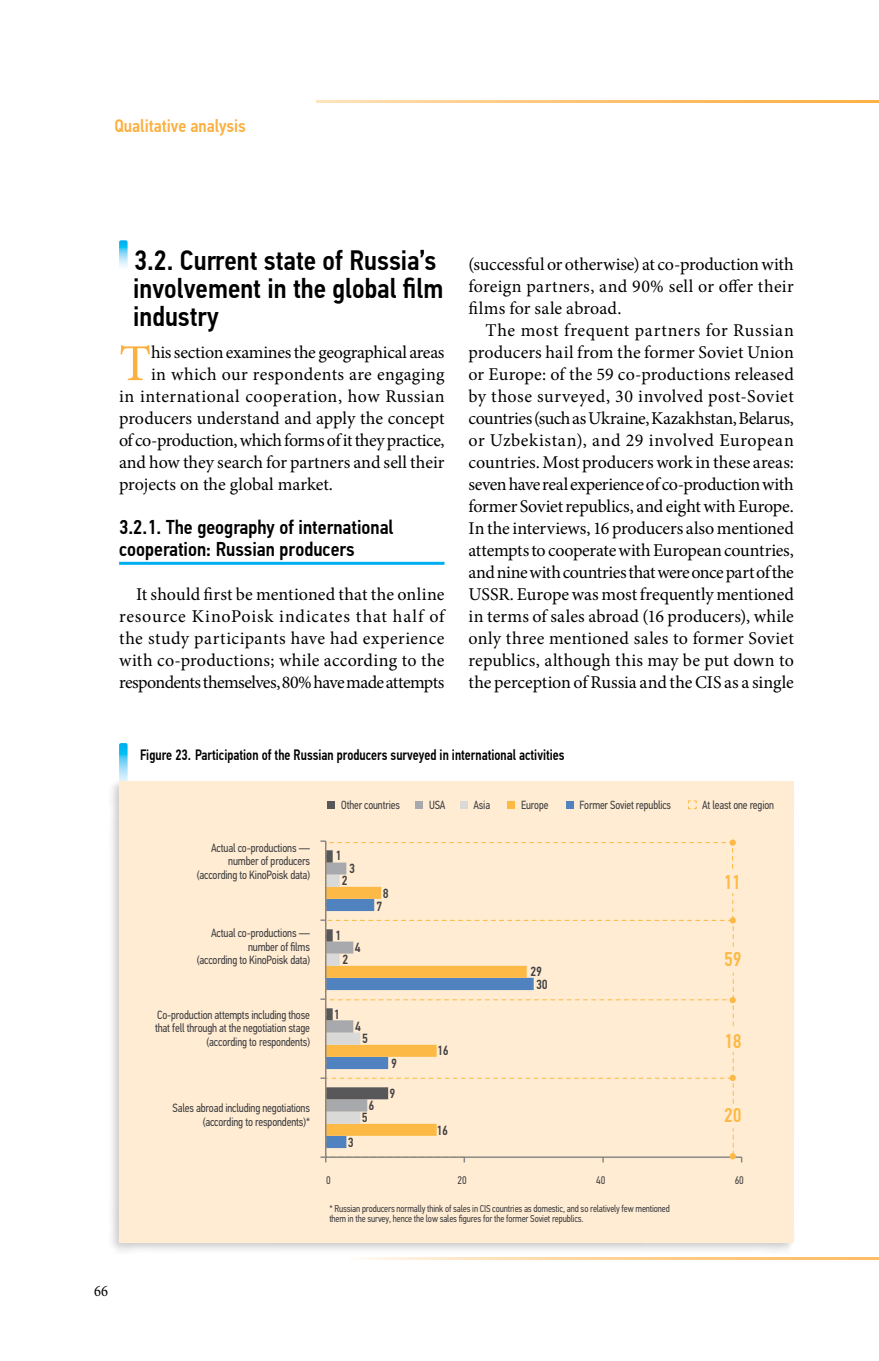
<style>
.page{position:relative;width:879px;height:1361px;background:#fff}
.page>*{position:absolute;margin:0;border:0;box-sizing:border-box;transform-origin:0 0}
.t1{font:51.8px "Minion Pro";color:#fbb040}
.t2{font:500 28px/28px "PF Din Text Cond Pro";color:#000}
.t3{font:500 20px/22px "PF Din Text Cond Pro";color:#000}
.t4{font:500 20px "PF Din Text Cond Pro";letter-spacing:-.015em;color:#fdb945;scale:.95 1}
.t5{font:18px/22px "Minion Pro";color:#000;text-align:justify}
.t6{font:18px "Minion Pro";letter-spacing:-.025em;color:#000}
.t7{font:18px "Minion Pro";letter-spacing:.03em;color:#000}
.t8{font:18px "Minion Pro";letter-spacing:.02em;color:#000}
.t9{font:500 18px "PF Din Text Cond Pro";color:#fbb040}
.t10{font:16px "Minion Pro";color:#000;scale:.9 1}
.t11{font:500 15px "PF Din Text Cond Pro";color:#000;scale:.9 1}
.t12{font:500 13.4px "PF Din Text Cond Pro";letter-spacing:-.015em;color:#414042;scale:.95 1}
.t13{font:12px/13.6px "PF Din Text Cond Pro";letter-spacing:-.015em;color:#414042;text-align:right;scale:.95 1}
.t14{font:11.8px "PF Din Text Cond Pro";letter-spacing:-.015em;color:#414042;scale:.95 1}
.t15{font:11.2px "PF Din Text Cond Pro";color:#414042;scale:.95 1}
.t16{font:10px/10px "PF Din Text Cond Pro";letter-spacing:-.015em;color:#414042;scale:.95 1}
</style>
<div class="page">
<svg style="left:316px;top:101px;width:563px;height:1px"></svg>
<svg style="left:359px;top:1257px;width:520px;height:2px"></svg>
<svg style="left:119px;top:743px;width:9px;height:36px"></svg>
<div style="left:108px;top:779px;width:687px;height:474px;background:#000;opacity:.18"></div>
<div style="left:119px;top:781px;width:675px;height:462px;background:#ffecd3"></div>
<hr style="left:119px;top:562px;width:325px;height:3px;background:#00aeef">
<svg style="left:119px;top:240px;width:9px;height:27px"></svg>
<hr style="left:326px;top:1156px;width:415px;height:2px;background:#868686">
<div style="left:729px;top:917px;width:7px;height:6px;background:#fdb945;border-radius:50%"></div>
<div style="left:729px;top:997px;width:7px;height:6px;background:#fdb945;border-radius:50%"></div>
<div style="left:729px;top:1153px;width:7px;height:6px;background:#fdb945;border-radius:50%"></div>
<div style="left:729px;top:1075px;width:7px;height:6px;background:#fdb945;border-radius:50%"></div>
<svg style="left:320px;top:840px;width:414px;height:322px"></svg>
<div style="left:327px;top:801px;width:8px;height:8px;background:#58585b"></div>
<div style="left:415px;top:801px;width:8px;height:8px;background:#a7a9ac"></div>
<div style="left:460px;top:801px;width:7px;height:8px;background:#d9d9d8"></div>
<div style="left:507px;top:801px;width:8px;height:8px;background:#fdb945"></div>
<div style="left:565px;top:801px;width:8px;height:8px;background:#4f82be"></div>
<svg style="left:688px;top:800px;width:9px;height:9px"></svg>
<p class="t9" style="left:115px;top:115px;width:133px">Qualitative analysis</p>
<h2 class="t2" style="left:133px;top:247px;width:312px">3.2. Current state of Russia’s involvement in the global film industry</h2>
<h1 class="t1" style="left:119px;top:329px;width:33px">T</h1>
<p class="t5" style="left:151px;top:341px;width:295px">his section examines the geographical areas</p>
<p class="t8" style="left:151px;top:362px;width:295px">in which our respondents are engaging</p>
<p class="t7" style="left:119px;top:384px;width:327px">in international cooperation, how Russian</p>
<p class="t5" style="left:119px;top:407px;width:327px">producers understand and apply the concept</p>
<p class="t6" style="left:119px;top:428px;width:327px">of co-production, which forms of it they practice,</p>
<p class="t5" style="left:119px;top:451px;width:327px">and how they search for partners and sell their</p>
<p class="t5" style="left:119px;top:473px;width:215px">projects on the global market.</p>
<p class="t3" style="left:119px;top:516px;width:276px">3.2.1. The geography of international cooperation: Russian producers</p>
<p class="t5" style="left:119px;top:583px;width:327px;text-indent:17px">It should first be mentioned that the online resource KinoPoisk indicates that half of the study participants have had experience with co-productions; while according to the respondents themselves, 80% have made attempts</p>
<p class="t5" style="left:468px;top:253px;width:327px">(successful or otherwise) at co-production with foreign partners, and 90% sell or offer their films for sale abroad.</p>
<p class="t5" style="left:468px;top:319px;width:327px;text-indent:17px">The most frequent partners for Russian producers hail from the former Soviet Union or Europe: of the 59 co-productions released by those surveyed, 30 involved post-Soviet countries (such as Ukraine, Kazakhstan, Belarus, or Uzbekistan), and 29 involved European countries. Most producers work in these areas: seven have real experience of co-production with former Soviet republics, and eight with Europe.<br>In the interviews, 16 producers also mentioned attempts to cooperate with European countries, and nine with countries that were once part of the USSR. Europe was most frequently mentioned in terms of sales abroad (16 producers), while only three mentioned sales to former Soviet republics, although this may be put down to the perception of Russia and the CIS as a single</p>
<p class="t11" style="left:140px;top:745px;width:473px">Figure 23. Participation of the Russian producers surveyed in international activities</p>
<p class="t10" style="left:94px;top:1280px;width:17px">66</p>
<p class="t14" style="left:341px;top:798px;width:63px">Other countries</p>
<p class="t14" style="left:429px;top:798px;width:19px">USA</p>
<p class="t14" style="left:473px;top:798px;width:19px">Asia</p>
<p class="t14" style="left:521px;top:798px;width:30px">Europe</p>
<p class="t14" style="left:579px;top:798px;width:98px">Former Soviet republics</p>
<p class="t14" style="left:702px;top:798px;width:77px">At least one region</p>
<p class="t13" style="left:197px;top:841px;width:121px">Actual co-productions — number of producers (according to KinoPoisk data)</p>
<p class="t12" style="left:335px;top:848px;width:8px">1</p>
<p class="t12" style="left:349px;top:860px;width:8px">3</p>
<p class="t12" style="left:342px;top:872px;width:8px">2</p>
<p class="t12" style="left:383px;top:885px;width:8px">8</p>
<p class="t4" style="left:723px;top:870px;width:20px">11</p>
<p class="t12" style="left:376px;top:898px;width:8px">7</p>
<p class="t13" style="left:197px;top:926px;width:121px">Actual co-productions — number of films<br>(according to KinoPoisk data)</p>
<p class="t12" style="left:335px;top:927px;width:8px">1</p>
<p class="t12" style="left:355px;top:939px;width:8px">4</p>
<p class="t12" style="left:342px;top:951px;width:8px">2</p>
<p class="t12" style="left:530px;top:963px;width:14px">29</p>
<p class="t4" style="left:724px;top:947px;width:20px">59</p>
<p class="t12" style="left:536px;top:976px;width:14px">30</p>
<p class="t13" style="left:155px;top:1008px;width:165px">Co-production attempts including those that fell through at the negotiation stage (according to respondents)</p>
<p class="t12" style="left:334px;top:1006px;width:8px">1</p>
<p class="t12" style="left:355px;top:1018px;width:8px">4</p>
<p class="t12" style="left:362px;top:1030px;width:8px">5</p>
<p class="t12" style="left:437px;top:1042px;width:14px">16</p>
<p class="t4" style="left:724px;top:1029px;width:20px">18</p>
<p class="t12" style="left:391px;top:1055px;width:8px">9</p>
<p class="t12" style="left:389px;top:1085px;width:8px">9</p>
<p class="t13" style="left:172px;top:1101px;width:146px">Sales abroad including negotiations (according to respondents)*</p>
<p class="t12" style="left:368px;top:1097px;width:8px">6</p>
<p class="t12" style="left:362px;top:1109px;width:8px">5</p>
<p class="t12" style="left:436px;top:1122px;width:14px">16</p>
<p class="t4" style="left:724px;top:1103px;width:20px">20</p>
<p class="t12" style="left:348px;top:1134px;width:8px">3</p>
<p class="t15" style="left:326px;top:1173px;width:6px">0</p>
<p class="t15" style="left:457px;top:1173px;width:11px">20</p>
<p class="t15" style="left:596px;top:1173px;width:11px">40</p>
<p class="t15" style="left:735px;top:1173px;width:11px">60</p>
<p class="t16" style="left:329px;top:1204px;width:360px">* Russian producers normally think of sales in CIS countries as domestic, and so relatively few mentioned them in the survey, hence the low sales figures for the former Soviet republics.</p>
</div>
